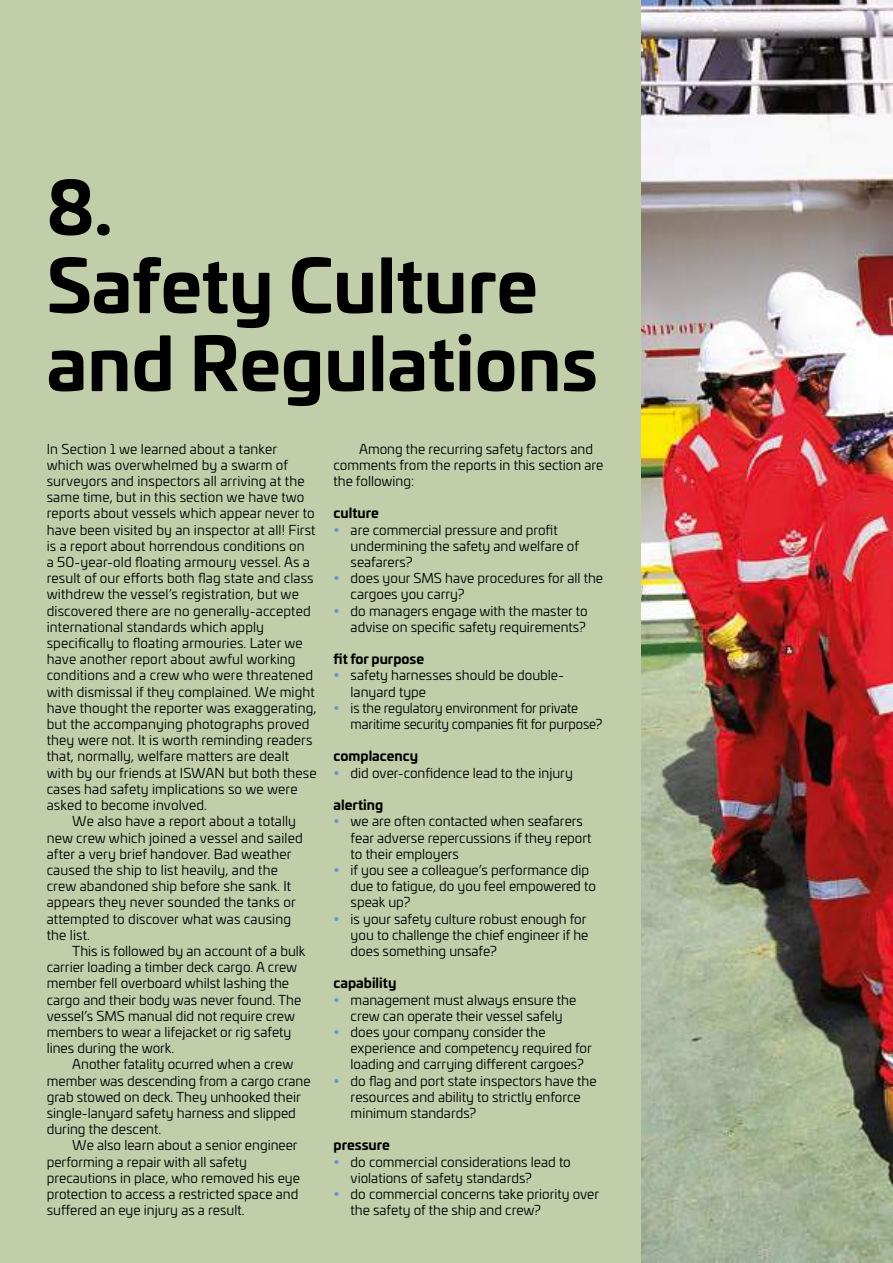
<style>
.page{position:relative;width:893px;height:1263px;background:#fff}
.page>*{position:absolute;margin:0;border:0;box-sizing:border-box;transform-origin:0 0}
.t1{font:700 72px/78px "Univia Pro";color:#000}
.t2{font:13.5px/16.2px "Univia Pro";color:#000}
.t3{font:700 13.5px "Univia Pro";color:#000}
</style>
<div class="page">
<img style="left:640px;top:0;width:253px;height:1263px">
<div style="left:0;top:0;width:640px;height:1263px;background:#c1cea9"></div>
<h1 class="t1" style="left:47px;top:164px;width:553px">8.<br>Safety Culture and Regulations</h1>
<p class="t2" style="left:47px;top:440px;width:232px">In Section 1 we learned about a tanker</p>
<p class="t2" style="left:47px;top:456px;width:243px">which was overwhelmed by a swarm of</p>
<p class="t2" style="left:47px;top:472px;width:259px">surveyors and inspectors all arriving at the</p>
<p class="t2" style="left:47px;top:489px;width:259px">same time, but in this section we have two</p>
<p class="t2" style="left:47px;top:505px;width:269px">reports about vessels which appear never to</p>
<p class="t2" style="left:47px;top:521px;width:270px">have been visited by an inspector at all! First</p>
<p class="t2" style="left:47px;top:537px;width:260px">is a report about horrendous conditions on</p>
<p class="t2" style="left:47px;top:553px;width:265px">a 50-year-old floating armoury vessel. As a</p>
<p class="t2" style="left:47px;top:570px;width:268px">result of our efforts both flag state and class</p>
<p class="t2" style="left:47px;top:586px;width:254px">withdrew the vessel’s registration, but we</p>
<p class="t2" style="left:47px;top:602px;width:265px">discovered there are no generally-accepted</p>
<p class="t2" style="left:47px;top:618px;width:219px">international standards which apply</p>
<p class="t2" style="left:47px;top:634px;width:257px">specifically to floating armouries. Later we</p>
<p class="t2" style="left:47px;top:651px;width:250px">have another report about awful working</p>
<p class="t2" style="left:47px;top:667px;width:268px">conditions and a crew who were threatened</p>
<p class="t2" style="left:47px;top:683px;width:270px">with dismissal if they complained. We might</p>
<p class="t2" style="left:47px;top:699px;width:271px">have thought the reporter was exaggerating,</p>
<p class="t2" style="left:47px;top:715px;width:264px">but the accompanying photographs proved</p>
<p class="t2" style="left:47px;top:732px;width:267px">they were not. It is worth reminding readers</p>
<p class="t2" style="left:47px;top:748px;width:244px">that, normally, welfare matters are dealt</p>
<p class="t2" style="left:47px;top:764px;width:271px">with by our friends at ISWAN but both these</p>
<p class="t2" style="left:47px;top:780px;width:252px">cases had safety implications so we were</p>
<p class="t2" style="left:47px;top:796px;width:162px">asked to become involved.</p>
<p class="t2" style="left:72px;top:813px;width:225px">We also have a report about a totally</p>
<p class="t2" style="left:47px;top:829px;width:257px">new crew which joined a vessel and sailed</p>
<p class="t2" style="left:47px;top:845px;width:246px">after a very brief handover. Bad weather</p>
<p class="t2" style="left:47px;top:861px;width:233px">caused the ship to list heavily, and the</p>
<p class="t2" style="left:47px;top:877px;width:246px">crew abandoned ship before she sank. It</p>
<p class="t2" style="left:47px;top:894px;width:250px">appears they never sounded the tanks or</p>
<p class="t2" style="left:47px;top:910px;width:246px">attempted to discover what was causing</p>
<p class="t2" style="left:47px;top:926px;width:45px">the list.</p>
<p class="t2" style="left:72px;top:942px;width:235px">This is followed by an account of a bulk</p>
<p class="t2" style="left:47px;top:958px;width:252px">carrier loading a timber deck cargo. A crew</p>
<p class="t2" style="left:47px;top:975px;width:244px">member fell overboard whilst lashing the</p>
<p class="t2" style="left:47px;top:991px;width:256px">cargo and their body was never found. The</p>
<p class="t2" style="left:47px;top:1007px;width:250px">vessel’s SMS manual did not require crew</p>
<p class="t2" style="left:47px;top:1023px;width:246px">members to wear a lifejacket or rig safety</p>
<p class="t2" style="left:47px;top:1039px;width:129px">lines during the work.</p>
<p class="t2" style="left:72px;top:1056px;width:223px">Another fatality ocurred when a crew</p>
<p class="t2" style="left:47px;top:1072px;width:265px">member was descending from a cargo crane</p>
<p class="t2" style="left:47px;top:1088px;width:255px">grab stowed on deck. They unhooked their</p>
<p class="t2" style="left:47px;top:1104px;width:251px">single-lanyard safety harness and slipped</p>
<p class="t2" style="left:47px;top:1120px;width:116px">during the descent.</p>
<p class="t2" style="left:72px;top:1137px;width:227px">We also learn about a senior engineer</p>
<p class="t2" style="left:47px;top:1153px;width:202px">performing a repair with all safety</p>
<p class="t2" style="left:47px;top:1169px;width:255px">precautions in place, who removed his eye</p>
<p class="t2" style="left:47px;top:1185px;width:253px">protection to access a restricted space and</p>
<p class="t2" style="left:47px;top:1201px;width:199px">suffered an eye injury as a result.</p>
<p class="t2" style="left:334px;top:440px;width:271px;text-indent:26px">Among the recurring safety factors and comments from the reports in this section are the following:</p>
<p class="t3" style="left:334px;top:503px;width:47px">culture</p>
<p class="t2" style="left:351px;top:521px;width:254px">are commercial pressure and profit undermining the safety and welfare of seafarers?<br>does your SMS have procedures for all the cargoes you carry?<br>do managers engage with the master to advise on specific safety requirements?</p>
<p class="t3" style="left:334px;top:648px;width:92px">fit for purpose</p>
<p class="t2" style="left:351px;top:667px;width:253px">safety harnesses should be double&shy;lanyard type<br>is the regulatory environment for private maritime security companies fit for purpose?</p>
<p class="t3" style="left:334px;top:746px;width:86px">complacency</p>
<p class="t2" style="left:351px;top:764px;width:224px">did over-confidence lead to the injury</p>
<p class="t3" style="left:334px;top:794px;width:51px">alerting</p>
<p class="t2" style="left:351px;top:813px;width:247px">we are often contacted when seafarers fear adverse repercussions if they report to their employers<br>if you see a colleague’s performance dip due to fatigue, do you feel empowered to speak up?<br>is your safety culture robust enough for you to challenge the chief engineer if he does something unsafe?</p>
<p class="t3" style="left:334px;top:972px;width:64px">capability</p>
<p class="t2" style="left:351px;top:991px;width:248px">management must always ensure the crew can operate their vessel safely<br>does your company consider the experience and competency required for loading and carrying different cargoes? do flag and port state inspectors have the resources and ability to strictly enforce minimum standards?</p>
<p class="t3" style="left:334px;top:1134px;width:58px">pressure</p>
<p class="t2" style="left:351px;top:1153px;width:250px">do commercial considerations lead to violations of safety standards?<br>do commercial concerns take priority over the safety of the ship and crew?</p>
</div>
